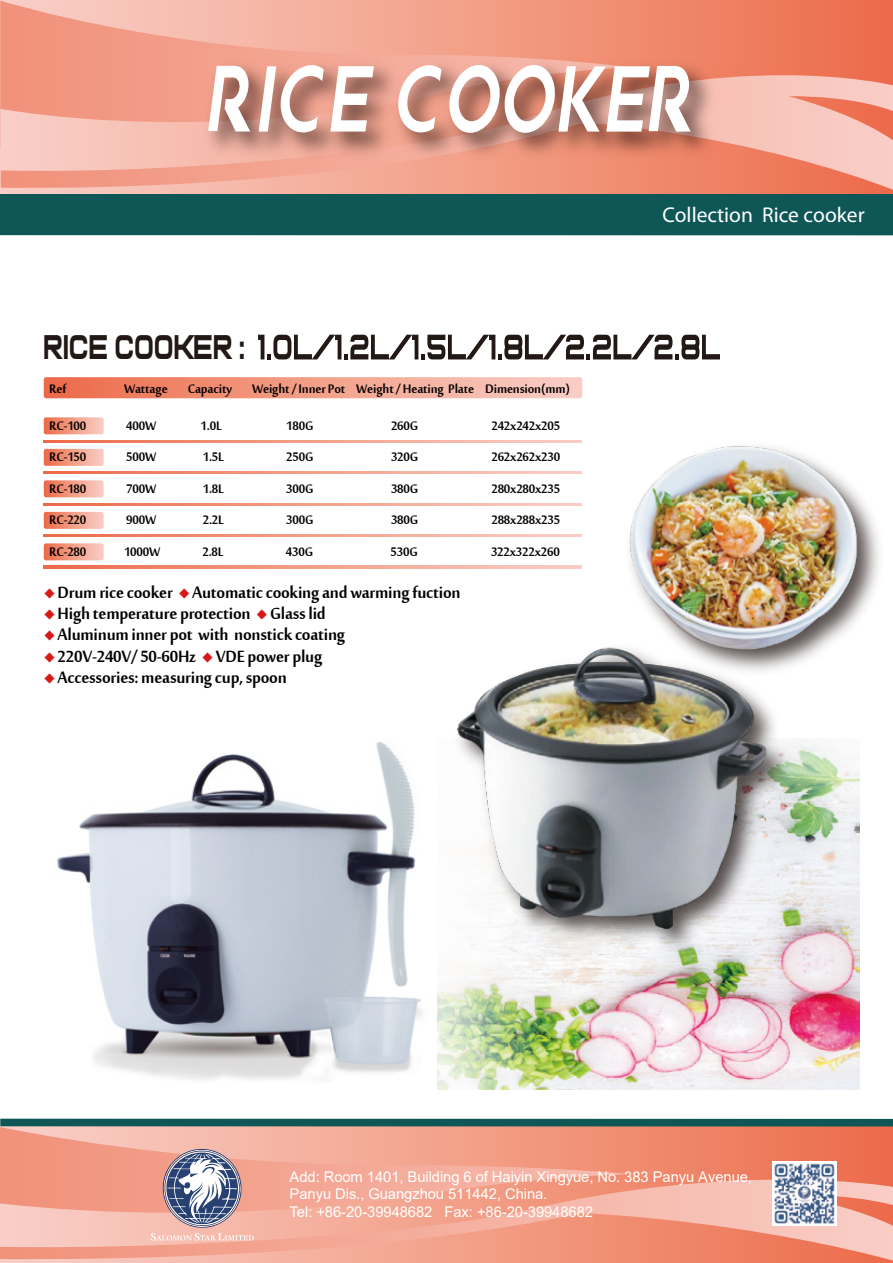
<style>
.page{position:relative;width:893px;height:1263px;background:#fff}
.page>*{position:absolute;margin:0;border:0;box-sizing:border-box;transform-origin:0 0}
.t1{font:89.25px "Captain Marvel";color:#fff;scale:.73 1}
.t2{font:34.8px "Casanova Scotia";color:#221815;scale:.72 1}
.t3{font:24.9px "Mool Boran";letter-spacing:-.01em;color:#040000}
.t4{font:21.45px "Myriad Pro";color:#fff}
.t5{font:18.9px "Mool Boran";letter-spacing:-.01em;color:#040000}
.t6{font:14.7px/17.7px "Arial";letter-spacing:-.005em;color:#fff}
.s1{font-family:"Adobe Song Std";font-weight:300;font-size:11.85px;color:#d71718}
</style>
<div class="page">
<img style="left:437px;top:740px;width:423px;height:350px">
<svg style="left:0;top:1127px;width:893px;height:40px;background:#f19881"></svg>
<svg style="left:0;top:1167px;width:893px;height:12px;background:#f19983"></svg>
<svg style="left:0;top:1179px;width:893px;height:84px;background:#f3a692"></svg>
<div style="left:0;top:193px;width:893px;height:42px;background:#0f5757"></div>
<div style="left:0;top:1119px;width:893px;height:7px;background:#0f5757"></div>
<svg style="left:0;top:1px;width:893px;height:56px;background:#f19881"></svg>
<svg style="left:0;top:57px;width:893px;height:133px;background:#ef886f"></svg>
<svg style="left:1px;top:75px;width:892px;height:119px;background:#f4ab9a"></svg>
<img style="left:191px;top:42px;width:545px;height:141px">
<svg style="left:44px;top:377px;width:538px;height:21px;background:#f29e89"></svg>
<svg style="left:44px;top:417px;width:60px;height:17px"></svg>
<svg style="left:44px;top:449px;width:60px;height:17px"></svg>
<svg style="left:44px;top:480px;width:60px;height:17px"></svg>
<svg style="left:44px;top:512px;width:60px;height:17px"></svg>
<svg style="left:44px;top:543px;width:60px;height:17px"></svg>
<svg style="left:44px;top:440px;width:538px;height:2px"></svg>
<svg style="left:44px;top:472px;width:538px;height:2px"></svg>
<svg style="left:44px;top:503px;width:538px;height:2px"></svg>
<svg style="left:44px;top:534px;width:538px;height:3px;background:#f29e88"></svg>
<svg style="left:44px;top:566px;width:538px;height:2px"></svg>
<svg style="left:258px;top:335px;width:462px;height:24px"></svg>
<img style="left:447px;top:740px;width:353px;height:221px">
<img style="left:441px;top:647px;width:340px;height:294px">
<img style="left:619px;top:501px;width:260px;height:180px">
<img style="left:625px;top:446px;width:237px;height:214px">
<img style="left:57px;top:741px;width:366px;height:339px">
<svg style="left:151px;top:1149px;width:103px;height:91px;background:#b9a0a6"></svg>
<img style="left:773px;top:1162px;width:63px;height:64px">
<h1 class="t1" style="left:205px;top:49px;width:687px">RICE COOKER</h1>
<h2 class="t2" style="left:44px;top:332px;width:282px">RICE COOKER :</h2>
<p class="t5" style="left:49px;top:376px;width:19px">Ref</p>
<p class="t5" style="left:124px;top:376px;width:447px">Wattage Capacity Weight / Inner Pot Weight / Heating Plate Dimension(mm)</p>
<p class="t5" style="left:49px;top:412px;width:39px">RC-100</p>
<p class="t5" style="left:126px;top:412px;width:32px">400W</p>
<p class="t5" style="left:201px;top:412px;width:23px">1.0L</p>
<p class="t5" style="left:286px;top:412px;width:29px">180G</p>
<p class="t5" style="left:391px;top:412px;width:29px">260G</p>
<p class="t5" style="left:491px;top:412px;width:70px">242x242x205</p>
<p class="t5" style="left:49px;top:444px;width:39px">RC-150</p>
<p class="t5" style="left:126px;top:444px;width:32px">500W</p>
<p class="t5" style="left:203px;top:444px;width:23px">1.5L</p>
<p class="t5" style="left:286px;top:444px;width:29px">250G</p>
<p class="t5" style="left:391px;top:444px;width:29px">320G</p>
<p class="t5" style="left:491px;top:444px;width:70px">262x262x230</p>
<p class="t5" style="left:49px;top:475px;width:39px">RC-180</p>
<p class="t5" style="left:126px;top:475px;width:32px">700W</p>
<p class="t5" style="left:203px;top:475px;width:23px">1.8L</p>
<p class="t5" style="left:286px;top:475px;width:29px">300G</p>
<p class="t5" style="left:391px;top:475px;width:29px">380G</p>
<p class="t5" style="left:491px;top:475px;width:70px">280x280x235</p>
<p class="t5" style="left:49px;top:507px;width:39px">RC-220</p>
<p class="t5" style="left:126px;top:507px;width:32px">900W</p>
<p class="t5" style="left:203px;top:507px;width:23px">2.2L</p>
<p class="t5" style="left:286px;top:507px;width:29px">300G</p>
<p class="t5" style="left:391px;top:507px;width:29px">380G</p>
<p class="t5" style="left:491px;top:507px;width:70px">288x288x235</p>
<p class="t5" style="left:49px;top:538px;width:39px">RC-280</p>
<p class="t5" style="left:124px;top:538px;width:38px">1000W</p>
<p class="t5" style="left:202px;top:538px;width:23px">2.8L</p>
<p class="t5" style="left:286px;top:538px;width:29px">430G</p>
<p class="t5" style="left:391px;top:538px;width:29px">530G</p>
<p class="t5" style="left:491px;top:538px;width:70px">322x322x260</p>
<h3 class="t3" style="left:44px;top:574px;width:418px"><span class="s1">◆</span> Drum rice cooker <span class="s1">◆</span> Automatic cooking and warming fuction</h3>
<h3 class="t3" style="left:44px;top:596px;width:284px"><span class="s1">◆</span> High temperature protection <span class="s1">◆</span> Glass lid</h3>
<h3 class="t3" style="left:44px;top:617px;width:303px"><span class="s1">◆</span> Aluminum inner pot with nonstick coating</h3>
<h3 class="t3" style="left:44px;top:638px;width:280px"><span class="s1">◆</span> 220V-240V/ 50-60Hz <span class="s1">◆</span> VDE power plug</h3>
<h3 class="t3" style="left:44px;top:660px;width:245px"><span class="s1">◆</span> Accessories: measuring cup, spoon</h3>
<p class="t4" style="left:662px;top:202px;width:204px">Collection Rice cooker</p>
<p class="t6" style="left:290px;top:1167px;width:464px">Add: Room 1401, Building 6 of Haiyin Xingyue, No. 383 Panyu Avenue,<br>Panyu Dis., Guangzhou 511442, China.<br>Tel: +86-20-39948682 Fax: +86-20-39948682</p>
</div>
